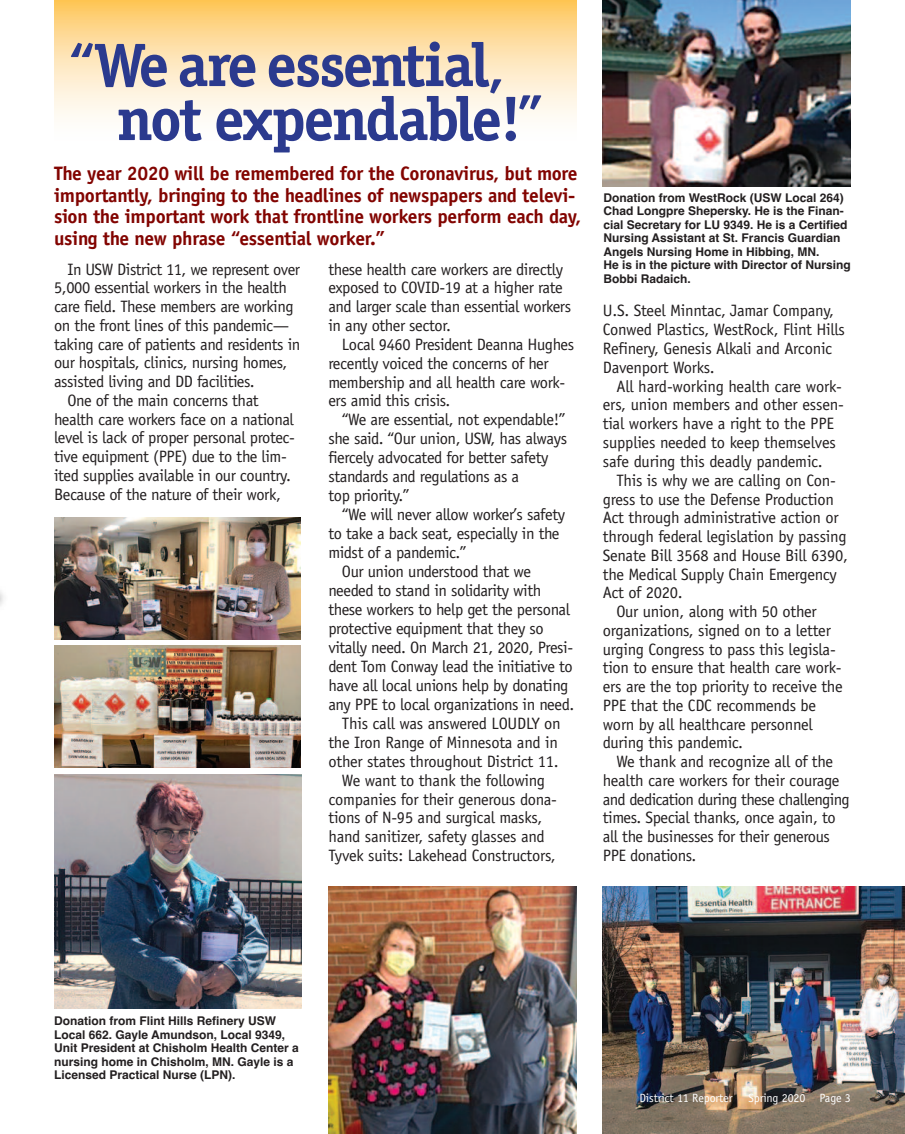
<style>
.page{position:relative;width:905px;height:1134px;background:#fff}
.page>*{position:absolute;margin:0;border:0;box-sizing:border-box;transform-origin:0 0}
.t1{font:700 61.5px/54px "Officina Serif";letter-spacing:-.04em;color:#2b3a8e}
.t2{font:700 19.5px/21.8px "Officina Sans";letter-spacing:-.015em;color:#820401}
.t3{font:16.5px/18.9px "Officina Sans";letter-spacing:-.025em;color:#231f20}
.t4{font:700 12px/13.5px "Helvetica";color:#231f20}
.t5{font:12px "Officina Sans";letter-spacing:-.01em;color:#fff}
.s1{font-size:54px}
</style>
<div class="page">
<svg style="left:54px;top:0;width:522px;height:118px;background:#fee3b2"></svg>
<img style="left:602px;top:0;width:249px;height:186px">
<img style="left:54px;top:774px;width:248px;height:235px">
<img style="left:54px;top:518px;width:247px;height:121px">
<img style="left:54px;top:646px;width:247px;height:121px">
<img style="left:602px;top:886px;width:302px;height:248px">
<img style="left:328px;top:886px;width:248px;height:248px">
<hr style="left:0;top:622px;width:1px;height:512px;background:#2b3a8e">
<svg style="left:0;top:872px;width:1px;height:108px"></svg>
<hr style="left:0;top:622px;width:1px;height:51px;background:#973621">
<h1 class="t1" style="left:116px;top:43px;width:429px;text-indent:-48px"><span class="s1">“</span>We are essential<span class="s1">, </span>not expendable!<span class="s1">”</span></h1>
<p class="t2" style="left:54px;top:164px;width:528px">The year 2020 will be remembered for the Coronavirus, but more importantly, bringing to the headlines of newspapers and televi&shy;sion the important work that frontline workers perform each day, using the new phrase “essential worker.”</p>
<p class="t3" style="left:68px;top:261px;width:234px">In USW District 11, we represent over</p>
<p class="t3" style="left:54px;top:280px;width:235px">5,000 essential workers in the health</p>
<p class="t3" style="left:54px;top:298px;width:241px">care field. These members are working</p>
<p class="t3" style="left:54px;top:317px;width:237px">on the front lines of this pandemic—</p>
<p class="t3" style="left:54px;top:336px;width:248px">taking care of patients and residents in</p>
<p class="t3" style="left:54px;top:355px;width:235px">our hospitals, clinics, nursing homes,</p>
<p class="t3" style="left:54px;top:373px;width:202px">assisted living and DD facilities.</p>
<p class="t3" style="left:68px;top:392px;width:193px">One of the main concerns that</p>
<p class="t3" style="left:54px;top:411px;width:241px">health care workers face on a national</p>
<p class="t3" style="left:54px;top:430px;width:242px">level is lack of proper personal protec-</p>
<p class="t3" style="left:54px;top:448px;width:234px">tive equipment (PPE) due to the lim-</p>
<p class="t3" style="left:54px;top:467px;width:238px">ited supplies available in our country.</p>
<p class="t3" style="left:54px;top:486px;width:228px">Because of the nature of their work,</p>
<p class="t3" style="left:328px;top:261px;width:244px">these health care workers are directly exposed to COVID-19 at a higher rate and larger scale than essential workers in any other sector.</p>
<p class="t3" style="left:328px;top:336px;width:247px;text-indent:14px">Local 9460 President Deanna Hughes recently voiced the concerns of her membership and all health care work&shy;ers amid this crisis.</p>
<p class="t3" style="left:328px;top:412px;width:240px;text-indent:14px">“We are essential, not expendable!” she said. “Our union, USW, has always fiercely advocated for better safety standards and regulations as a<br>top priority.”</p>
<p class="t3" style="left:342px;top:506px;width:225px">“We will never allow worker’s safety</p>
<p class="t3" style="left:328px;top:525px;width:233px">to take a back seat, especially in the</p>
<p class="t3" style="left:328px;top:544px;width:140px">midst of a pandemic.”</p>
<p class="t3" style="left:342px;top:563px;width:191px">Our union understood that we</p>
<p class="t3" style="left:328px;top:582px;width:214px">needed to stand in solidarity with</p>
<p class="t3" style="left:328px;top:601px;width:243px">these workers to help get the personal</p>
<p class="t3" style="left:328px;top:620px;width:217px">protective equipment that they so</p>
<p class="t3" style="left:328px;top:639px;width:246px">vitally need. On March 21, 2020, Presi-</p>
<p class="t3" style="left:328px;top:658px;width:246px">dent Tom Conway lead the initiative to</p>
<p class="t3" style="left:328px;top:677px;width:241px">have all local unions help by donating</p>
<p class="t3" style="left:328px;top:696px;width:247px">any PPE to local organizations in need.</p>
<p class="t3" style="left:342px;top:715px;width:220px">This call was answered LOUDLY on</p>
<p class="t3" style="left:328px;top:734px;width:231px">the Iron Range of Minnesota and in</p>
<p class="t3" style="left:328px;top:753px;width:232px">other states throughout District 11.</p>
<p class="t3" style="left:342px;top:772px;width:205px">We want to thank the following</p>
<p class="t3" style="left:328px;top:791px;width:230px">companies for their generous dona-</p>
<p class="t3" style="left:328px;top:810px;width:215px">tions of N-95 and surgical masks,</p>
<p class="t3" style="left:328px;top:829px;width:218px">hand sanitizer, safety glasses and</p>
<p class="t3" style="left:328px;top:848px;width:229px">Tyvek suits: Lakehead Constructors,</p>
<p class="t4" style="left:603px;top:191px;width:249px">Donation from WestRock (USW Local 264)<br>Chad Longpre Shepersky. He is the Finan&shy;cial Secretary for LU 9349. He is a Certified Nursing Assistant at St. Francis Guardian Angels Nursing Home in Hibbing, MN.<br>He is in the picture with Director of Nursing Bobbi Radaich.</p>
<p class="t3" style="left:603px;top:302px;width:244px">U.S. Steel Minntac, Jamar Company,<br>Conwed Plastics, WestRock, Flint Hills<br>Refinery, Genesis Alkali and Arconic<br>Davenport Works.</p>
<p class="t3" style="left:603px;top:378px;width:243px;text-indent:13px">All hard-working health care work&shy;ers, union members and other essen&shy;tial workers have a right to the PPE supplies needed to keep themselves safe during this deadly pandemic.</p>
<p class="t3" style="left:616px;top:472px;width:221px">This is why we are calling on Con-</p>
<p class="t3" style="left:603px;top:491px;width:232px">gress to use the Defense Production</p>
<p class="t3" style="left:603px;top:510px;width:237px">Act through administrative action or</p>
<p class="t3" style="left:603px;top:528px;width:245px">through federal legislation by passing</p>
<p class="t3" style="left:603px;top:547px;width:247px">Senate Bill 3568 and House Bill 6390,</p>
<p class="t3" style="left:603px;top:566px;width:235px">the Medical Supply Chain Emergency</p>
<p class="t3" style="left:603px;top:585px;width:81px">Act of 2020.</p>
<p class="t3" style="left:616px;top:603px;width:202px">Our union, along with 50 other</p>
<p class="t3" style="left:603px;top:622px;width:229px">organizations, signed on to a letter</p>
<p class="t3" style="left:603px;top:641px;width:234px">urging Congress to pass this legisla-</p>
<p class="t3" style="left:603px;top:660px;width:240px">tion to ensure that health care work-</p>
<p class="t3" style="left:603px;top:678px;width:241px">ers are the top priority to receive the</p>
<p class="t3" style="left:603px;top:697px;width:215px">PPE that the CDC recommends be</p>
<p class="t3" style="left:603px;top:716px;width:211px">worn by all healthcare personnel</p>
<p class="t3" style="left:603px;top:735px;width:142px">during this pandemic.</p>
<p class="t3" style="left:616px;top:753px;width:218px">We thank and recognize all of the</p>
<p class="t3" style="left:603px;top:772px;width:238px">health care workers for their courage</p>
<p class="t3" style="left:603px;top:791px;width:248px">and dedication during these challenging</p>
<p class="t3" style="left:603px;top:810px;width:234px">times. Special thanks, once again, to</p>
<p class="t3" style="left:603px;top:828px;width:228px">all the businesses for their generous</p>
<p class="t3" style="left:603px;top:847px;width:95px">PPE donations.</p>
<p class="t4" style="left:54px;top:1014px;width:246px">Donation from Flint Hills Refinery USW Local 662. Gayle Amundson, Local 9349, Unit President at Chisholm Health Center a nursing home in Chisholm, MN. Gayle is a Licensed Practical Nurse (LPN).</p>
<p class="t5" style="left:639px;top:1093px;width:95px">District 11 Reporter</p>
<p class="t5" style="left:748px;top:1093px;width:104px">Spring 2020 Page 3</p>
</div>
